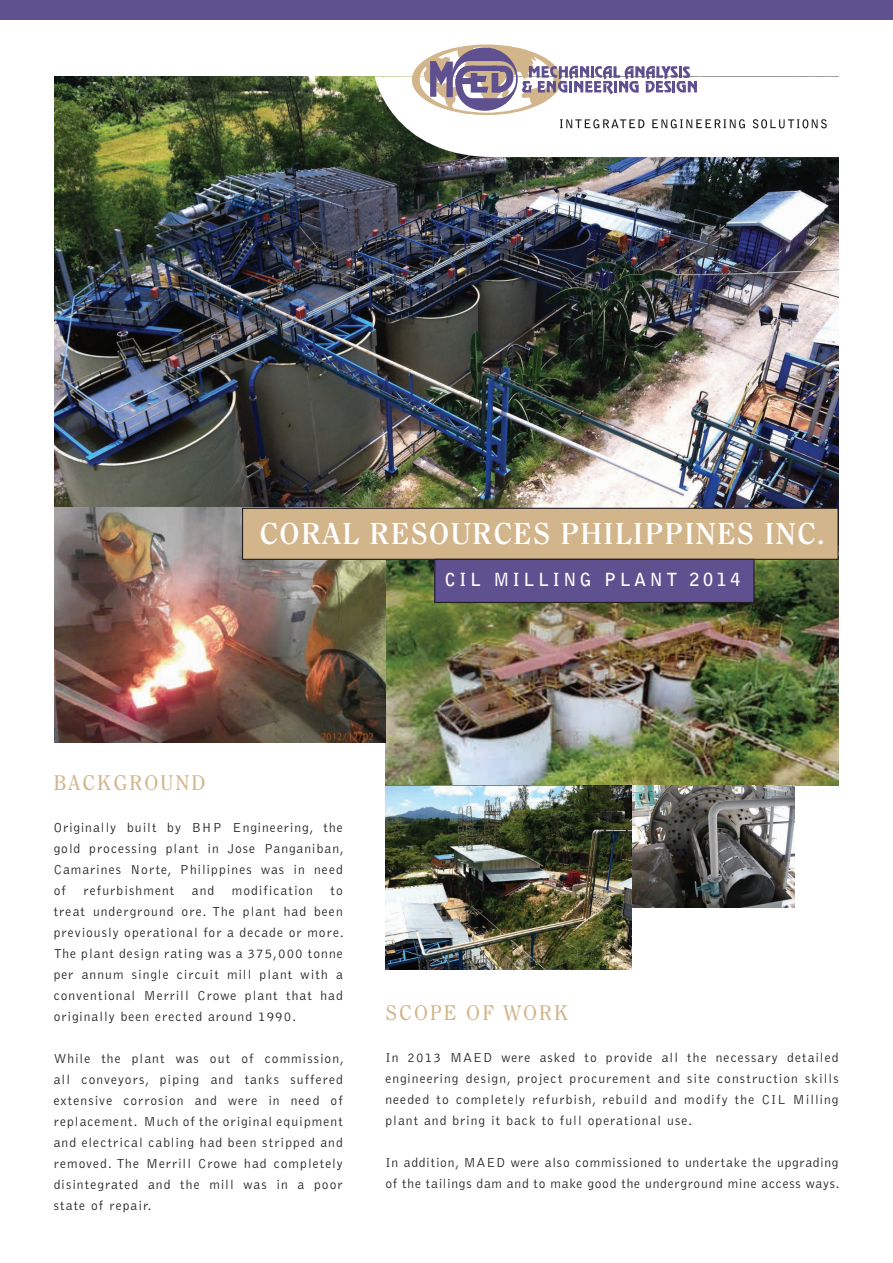
<style>
.page{position:relative;width:893px;height:1263px;background:#fff}
.page>*{position:absolute;margin:0;border:0;box-sizing:border-box;transform-origin:0 0}
.t1{font:700 30px "Clearface";letter-spacing:.05em;color:#fff}
.t2{font:21px "Clearface";letter-spacing:.1em;color:#d2b58b}
.t3{font:700 18px "Bell Gothic";letter-spacing:.2em;color:#fff}
.t4{font:300 13.5px/21px "Bell Gothic";letter-spacing:.08em;color:#231f20;text-align:justify}
.t5{font:300 13.5px/21px "Bell Gothic";letter-spacing:.06em;color:#231f20}
</style>
<div class="page">
<img style="left:385px;top:560px;width:454px;height:225px">
<div style="left:0;top:0;width:893px;height:20px;background:#5f5190"></div>
<img style="left:54px;top:77px;width:785px;height:431px">
<svg style="left:375px;top:44px;width:464px;height:113px"></svg>
<hr style="left:469px;top:72px;width:30px;height:1px;background:#d2b58b">
<img style="left:631px;top:785px;width:164px;height:123px">
<img style="left:54px;top:508px;width:331px;height:234px">
<div style="left:243px;top:508px;width:595px;height:51px;background:#d2b58b"></div>
<div style="left:242px;top:508px;width:597px;height:52px;border:1px solid #231f20"></div>
<div style="left:435px;top:559px;width:319px;height:43px;background:#5f5190"></div>
<div style="left:434px;top:559px;width:320px;height:44px;border:1px solid #231f20"></div>
<img style="left:385px;top:785px;width:246px;height:184px">
<h1 class="t1" style="left:260px;top:516px;width:566px">CORAL RESOURCES PHILIPPINES INC.</h1>
<h3 class="t3" style="left:445px;top:569px;width:297px">CIL MILLING PLANT 2014</h3>
<h2 class="t2" style="left:54px;top:770px;width:153px">BACKGROUND</h2>
<p class="t4" style="left:54px;top:817px;width:292px">Originally built by BHP Engineering, the gold processing plant in Jose Panganiban, Camarines Norte, Philippines was in need of</p>
<p class="t4" style="left:83px;top:880px;width:92px">refurbishment</p>
<p class="t4" style="left:192px;top:880px;width:24px">and</p>
<p class="t4" style="left:232px;top:880px;width:83px">modification</p>
<p class="t4" style="left:54px;top:880px;width:292px;text-indent:277px">to treat underground ore. The plant had been previously operational for a decade or more.<br>The plant design rating was a 375,000 tonne per annum single circuit mill plant with a conventional Merrill Crowe plant that had originally been erected around 1990.</p>
<p class="t4" style="left:54px;top:1048px;width:292px">While the plant was out of commission, all conveyors, piping and tanks suffered extensive corrosion and were in need of replacement. Much of the original equipment and electrical cabling had been stripped and removed. The Merrill Crowe had completely disintegrated and the mill was in a poor state of repair.</p>
<h2 class="t2" style="left:385px;top:1000px;width:184px">SCOPE OF WORK</h2>
<p class="t4" style="left:385px;top:1047px;width:455px">In 2013 MAED were asked to provide all the necessary detailed engineering design, project procurement and site construction skills needed to completely refurbish, rebuild and modify the CIL Milling plant and bring it back to full operational use.</p>
<p class="t5" style="left:385px;top:1152px;width:456px">In addition, MAED were also commissioned to undertake the upgrading of the tailings dam and to make good the underground mine access ways.</p>
</div>
